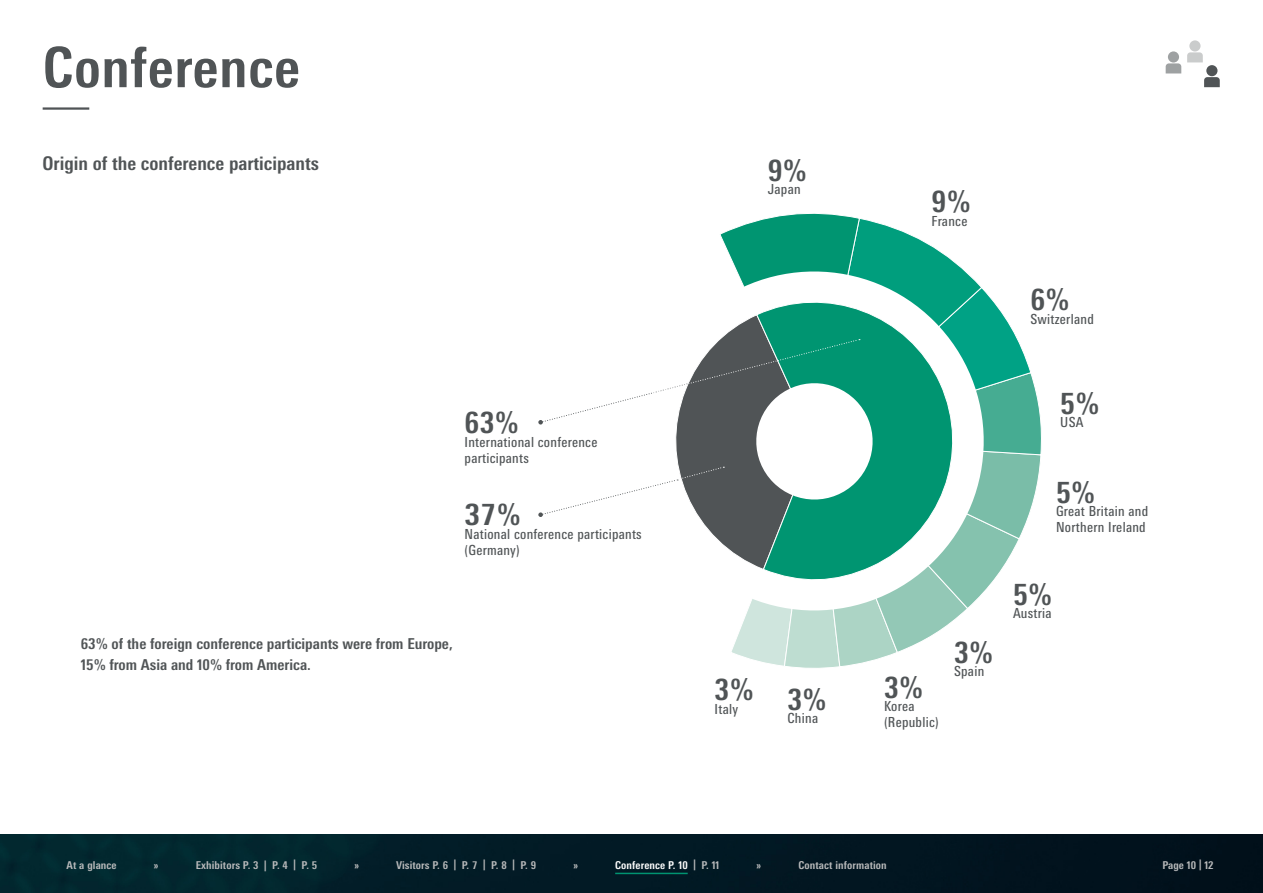
<style>
.page{position:relative;width:1263px;height:893px;background:#fff}
.page>*{position:absolute;margin:0;border:0;box-sizing:border-box;transform-origin:0 0}
.t1{font:700 condensed 55.5px "Messe Univers";letter-spacing:.01em;color:#505456}
.t2{font:700 condensed 29.7px "Messe Univers";color:#505456}
.t3{font:700 condensed 29.7px "Messe Univers";color:#505456;scale:1.06 1}
.t4{font:700 condensed 18.75px "Messe Univers";color:#505456}
.t5{font:700 condensed 15px/21px "Messe Univers";color:#505456}
.t6{font:condensed 13.95px/15.8px "Messe Univers";letter-spacing:.02em;color:#505456}
.t7{font:700 condensed 10.8px "Messe Univers";letter-spacing:.01em;color:#babbbc}
.t8{font:700 condensed 10.8px "Messe Univers";letter-spacing:.01em;color:#fff}
.s1{color:#babbbc}
</style>
<div class="page">
<img style="left:0;top:835px;width:1263px;height:58px">
<hr style="left:43px;top:107px;width:46px;height:3px;background:#505456">
<svg style="left:538px;top:213px;width:504px;height:455px"></svg>
<div style="left:1206px;top:65px;width:11px;height:11px;background:#505456;border-radius:50%"></div>
<svg style="left:1204px;top:77px;width:16px;height:10px"></svg>
<div style="left:1189px;top:40px;width:11px;height:12px;background:#cacccc;border-radius:50%"></div>
<svg style="left:1187px;top:52px;width:16px;height:10px"></svg>
<svg style="left:1168px;top:51px;width:11px;height:12px"></svg>
<svg style="left:1166px;top:63px;width:15px;height:10px"></svg>
<hr style="left:615px;top:873px;width:73px;height:1px;background:#009471">
<h1 class="t1" style="left:43px;top:33px;width:259px">Conference</h1>
<h3 class="t4" style="left:43px;top:151px;width:278px">Origin of the conference participants</h3>
<h2 class="t2" style="left:465px;top:404px;width:55px">63%</h2>
<p class="t6" style="left:465px;top:434px;width:134px">International conference participants</p>
<h2 class="t3" style="left:465px;top:496px;width:54px">37%</h2>
<p class="t6" style="left:465px;top:526px;width:179px">National conference participants (Germany)</p>
<p class="t5" style="left:81px;top:632px;width:373px">63% of the foreign conference participants were from Europe,<br>15% from Asia and 10% from America.</p>
<h2 class="t2" style="left:768px;top:152px;width:40px">9%</h2>
<p class="t6" style="left:768px;top:181px;width:34px">Japan</p>
<h2 class="t2" style="left:715px;top:671px;width:40px">3%</h2>
<p class="t6" style="left:715px;top:701px;width:25px">Italy</p>
<h2 class="t2" style="left:787px;top:681px;width:40px">3%</h2>
<p class="t6" style="left:787px;top:710px;width:32px">China</p>
<h2 class="t2" style="left:931px;top:183px;width:40px">9%</h2>
<p class="t6" style="left:931px;top:212px;width:37px">France</p>
<h2 class="t2" style="left:1030px;top:282px;width:40px">6%</h2>
<p class="t6" style="left:1030px;top:311px;width:65px">Switzerland</p>
<h2 class="t2" style="left:884px;top:669px;width:40px">3%</h2>
<p class="t6" style="left:884px;top:698px;width:56px">Korea (Republic)</p>
<h2 class="t2" style="left:954px;top:634px;width:40px">3%</h2>
<p class="t6" style="left:954px;top:663px;width:32px">Spain</p>
<h2 class="t2" style="left:1060px;top:385px;width:40px">5%</h2>
<p class="t6" style="left:1060px;top:414px;width:25px">USA</p>
<h2 class="t2" style="left:1056px;top:474px;width:40px">5%</h2>
<p class="t6" style="left:1056px;top:503px;width:94px">Great Britain and<br>Northern Ireland</p>
<h2 class="t2" style="left:1013px;top:576px;width:40px">5%</h2>
<p class="t6" style="left:1013px;top:605px;width:40px">Austria</p>
<p class="t7" style="left:67px;top:858px;width:52px">At a glance</p>
<p class="t7" style="left:154px;top:858px;width:6px">»</p>
<p class="t7" style="left:196px;top:858px;width:123px">Exhibitors P. 3 | P. 4 | P. 5</p>
<p class="t7" style="left:354px;top:858px;width:6px">»</p>
<p class="t7" style="left:396px;top:858px;width:141px">Visitors P. 6 | P. 7 | P. 8 | P. 9</p>
<p class="t7" style="left:573px;top:858px;width:6px">»</p>
<p class="t8" style="left:615px;top:858px;width:106px">Conference P. 10 <span class="s1">| P. 11</span></p>
<p class="t7" style="left:757px;top:858px;width:6px">»</p>
<p class="t7" style="left:798px;top:858px;width:90px">Contact information</p>
<p class="t7" style="left:1162px;top:858px;width:53px">Page 10 | 12</p>
</div>
